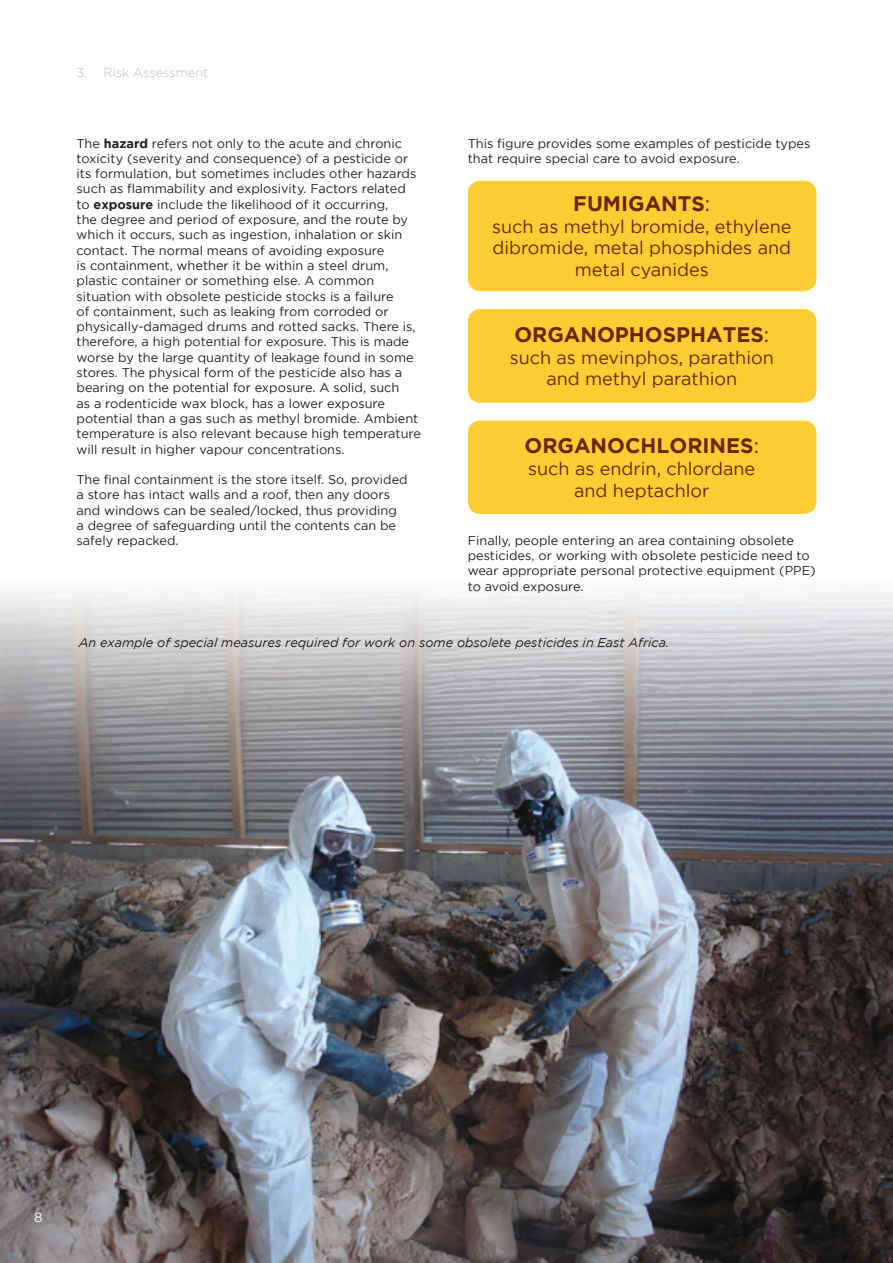
<style>
.page{position:relative;width:893px;height:1263px;background:#fff}
.page>*{position:absolute;margin:0;border:0;box-sizing:border-box;transform-origin:0 0}
.t1{font:700 21px "Gotham";color:#6e2401}
.t2{font:18px/21.6px "Gotham";color:#6e2401;text-align:center}
.t3{font:13.5px "Gotham";color:#fff}
.t4{font:12.75px/15.3px "Gotham";color:#231f20}
.t5{font:italic 12.75px "Gotham";color:#231f20}
.t6{font:300 12.75px "Gotham";color:#bcbdc0}
.s1{font-weight:700}
.s2{font-weight:400}
</style>
<div class="page">
<img style="left:0;top:591px;width:893px;height:672px">
<div style="left:468px;top:181px;width:348px;height:110px;background:#fecd33;border-radius:13px"></div>
<div style="left:468px;top:309px;width:348px;height:94px;background:#fecd33;border-radius:13px"></div>
<div style="left:468px;top:420px;width:348px;height:94px;background:#fecd33;border-radius:13px"></div>
<svg style="left:53px;top:609px;width:640px;height:69px;background:#d3d1d3"></svg>
<p class="t6" style="left:77px;top:66px;width:133px">3. Risk Assessment</p>
<p class="t4" style="left:77px;top:135px;width:346px">The <span class="s1">hazard</span> refers not only to the acute and chronic toxicity (severity and consequence) of a pesticide or its formulation, but sometimes includes other hazards such as flammability and explosivity. Factors related to <span class="s1">exposure</span> include the likelihood of it occurring,<br>the degree and period of exposure, and the route by which it occurs, such as ingestion, inhalation or skin contact. The normal means of avoiding exposure<br>is containment, whether it be within a steel drum, plastic container or something else. A common situation with obsolete pesticide stocks is a failure<br>of containment, such as leaking from corroded or physically-damaged drums and rotted sacks. There is, therefore, a high potential for exposure. This is made worse by the large quantity of leakage found in some stores. The physical form of the pesticide also has a bearing on the potential for exposure. A solid, such<br>as a rodenticide wax block, has a lower exposure potential than a gas such as methyl bromide. Ambient temperature is also relevant because high temperature will result in higher vapour concentrations.</p>
<p class="t4" style="left:77px;top:472px;width:333px">The final containment is the store itself. So, provided a store has intact walls and a roof, then any doors and windows can be sealed/locked, thus providing<br>a degree of safeguarding until the contents can be safely repacked.</p>
<p class="t4" style="left:468px;top:135px;width:344px">This figure provides some examples of pesticide types that require special care to avoid exposure.</p>
<h1 class="t1" style="left:573px;top:192px;width:138px">FUMIGANTS<span class="s2">:</span></h1>
<h2 class="t2" style="left:492px;top:215px;width:301px">such as methyl bromide, ethylene dibromide, metal phosphides and metal cyanides</h2>
<h1 class="t1" style="left:514px;top:322px;width:256px">ORGANOPHOSPHATES<span class="s2">:</span></h1>
<h2 class="t2" style="left:510px;top:346px;width:266px">such as mevinphos, parathion and methyl parathion</h2>
<h1 class="t1" style="left:524px;top:434px;width:236px">ORGANOCHLORINES<span class="s2">:</span></h1>
<h2 class="t2" style="left:528px;top:457px;width:228px">such as endrin, chlordane and heptachlor</h2>
<p class="t4" style="left:468px;top:532px;width:350px">Finally, people entering an area containing obsolete pesticides, or working with obsolete pesticide need to wear appropriate personal protective equipment (PPE) to avoid exposure.</p>
<p class="t5" style="left:79px;top:636px;width:592px">An example of special measures required for work on some obsolete pesticides in East Africa.</p>
<p class="t3" style="left:34px;top:1209px;width:10px">8</p>
</div>
